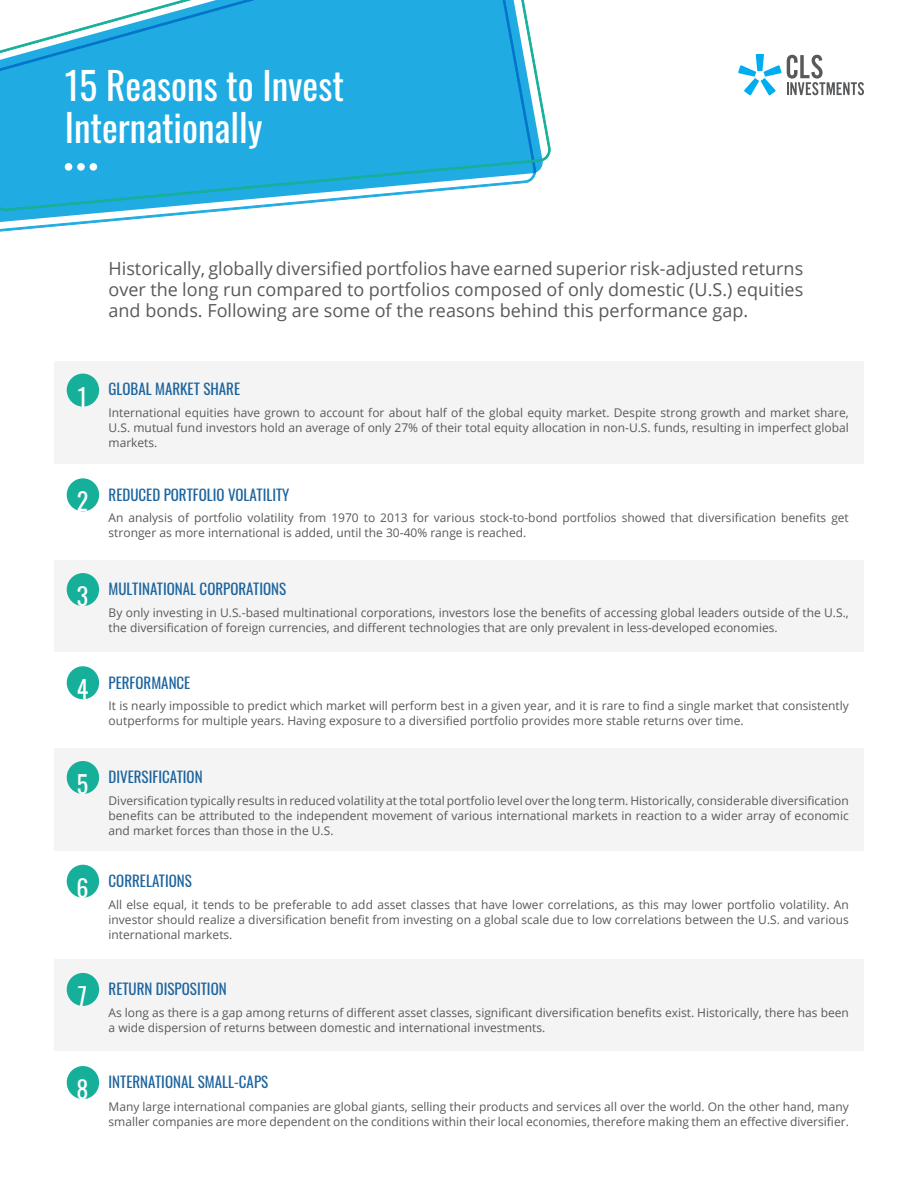
<style>
.page{position:relative;width:918px;height:1188px;background:#fff}
.page>*{position:absolute;margin:0;border:0;box-sizing:border-box;transform-origin:0 0}
.Cyan_Header{font:37.5px/42px "Oswald";color:#fff}
.t1{font:24px "Oswald";color:#fff}
.Paragraph_Style_1{font:18px/21px "Open Sans";color:#58595c;text-align:justify}
.t2{font:15px "Oswald";color:#1d649e}
.Paragraph_Style_1-2{font:12px/15px "Open Sans";color:#58595c}
</style>
<div class="page">
<svg style="left:738px;top:54px;width:126px;height:41px"></svg>
<svg style="left:0;top:212px;width:212px;height:20px"></svg>
<svg style="left:0;top:0;width:551px;height:212px;background:#3fb7e5"></svg>
<div style="left:65px;top:163px;width:7px;height:8px;background:#fff;border-radius:50%"></div>
<div style="left:77px;top:163px;width:8px;height:8px;background:#fff;border-radius:50%"></div>
<div style="left:90px;top:163px;width:7px;height:8px;background:#fff;border-radius:50%"></div>
<div style="left:54px;top:361px;width:810px;height:102px;background:#f3f4f3"></div>
<div style="left:54px;top:960px;width:810px;height:91px;background:#f3f4f3"></div>
<div style="left:54px;top:748px;width:810px;height:103px;background:#f3f4f3"></div>
<div style="left:54px;top:560px;width:810px;height:91px;background:#f3f4f3"></div>
<div style="left:67px;top:374px;width:32px;height:33px;background:#16af99;border-radius:50%"></div>
<div style="left:67px;top:478px;width:32px;height:33px;background:#16af99;border-radius:50%"></div>
<div style="left:67px;top:573px;width:32px;height:33px;background:#16af99;border-radius:50%"></div>
<div style="left:67px;top:666px;width:32px;height:33px;background:#16af99;border-radius:50%"></div>
<div style="left:67px;top:761px;width:32px;height:33px;background:#16af99;border-radius:50%"></div>
<div style="left:67px;top:865px;width:32px;height:33px;background:#16af99;border-radius:50%"></div>
<div style="left:67px;top:973px;width:32px;height:33px;background:#16af99;border-radius:50%"></div>
<div style="left:67px;top:1066px;width:32px;height:33px;background:#16af99;border-radius:50%"></div>
<p class="Cyan_Header" style="left:65px;top:61px;width:281px">15 Reasons to Invest<br>Internationally</p>
<p class="Paragraph_Style_1" style="left:109px;top:258px;width:696px">Historically, globally diversified portfolios have earned superior risk-adjusted returns over the long run compared to portfolios composed of only domestic (U.S.) equities and bonds. Following are some of the reasons behind this performance gap.</p>
<p class="t1" style="left:78px;top:375px;width:11px">1</p>
<p class="t2" style="left:109px;top:376px;width:133px">GLOBAL MARKET SHARE</p>
<p class="Paragraph_Style_1-2" style="left:109px;top:405px;width:742px;text-align:justify">International equities have grown to account for about half of the global equity market. Despite strong growth and market share, U.S. mutual fund investors hold an average of only 27% of their total equity allocation in non-U.S. funds, resulting in imperfect global markets.</p>
<p class="t1" style="left:77px;top:480px;width:13px">2</p>
<p class="t2" style="left:109px;top:481px;width:182px">REDUCED PORTFOLIO VOLATILITY</p>
<p class="Paragraph_Style_1-2" style="left:109px;top:510px;width:742px">An analysis of portfolio volatility from 1970 to 2013 for various stock-to-bond portfolios showed that diversification benefits get stronger as more international is added, until the 30-40% range is reached.</p>
<p class="t1" style="left:77px;top:575px;width:13px">3</p>
<p class="t2" style="left:109px;top:576px;width:179px">MULTINATIONAL CORPORATIONS</p>
<p class="Paragraph_Style_1-2" style="left:109px;top:605px;width:742px">By only investing in U.S.-based multinational corporations, investors lose the benefits of accessing global leaders outside of the U.S., the diversification of foreign currencies, and different technologies that are only prevalent in less-developed economies.</p>
<p class="t1" style="left:77px;top:668px;width:13px">4</p>
<p class="t2" style="left:109px;top:669px;width:83px">PERFORMANCE</p>
<p class="Paragraph_Style_1-2" style="left:109px;top:698px;width:742px">It is nearly impossible to predict which market will perform best in a given year, and it is rare to find a single market that consistently outperforms for multiple years. Having exposure to a diversified portfolio provides more stable returns over time.</p>
<p class="t1" style="left:77px;top:763px;width:13px">5</p>
<p class="t2" style="left:109px;top:764px;width:96px">DIVERSIFICATION</p>
<p class="Paragraph_Style_1-2" style="left:109px;top:793px;width:742px;text-align:justify">Diversification typically results in reduced volatility at the total portfolio level over the long term. Historically, considerable diversification benefits can be attributed to the independent movement of various international markets in reaction to a wider array of economic and market forces than those in the U.S.</p>
<p class="t1" style="left:76px;top:867px;width:14px">6</p>
<p class="t2" style="left:109px;top:868px;width:85px">CORRELATIONS</p>
<p class="Paragraph_Style_1-2" style="left:109px;top:897px;width:742px;text-align:justify">All else equal, it tends to be preferable to add asset classes that have lower correlations, as this may lower portfolio volatility. An investor should realize a diversification benefit from investing on a global scale due to low correlations between the U.S. and various international markets.</p>
<p class="t1" style="left:78px;top:975px;width:11px">7</p>
<p class="t2" style="left:109px;top:976px;width:120px">RETURN DISPOSITION</p>
<p class="Paragraph_Style_1-2" style="left:109px;top:1005px;width:742px">As long as there is a gap among returns of different asset classes, significant diversification benefits exist. Historically, there has been a wide dispersion of returns between domestic and international investments.</p>
<p class="t1" style="left:76px;top:1068px;width:13px">8</p>
<p class="t2" style="left:109px;top:1069px;width:161px">INTERNATIONAL SMALL-CAPS</p>
<p class="Paragraph_Style_1-2" style="left:109px;top:1099px;width:742px">Many large international companies are global giants, selling their products and services all over the world. On the other hand, many smaller companies are more dependent on the conditions within their local economies, therefore making them an effective diversifier.</p>
</div>
